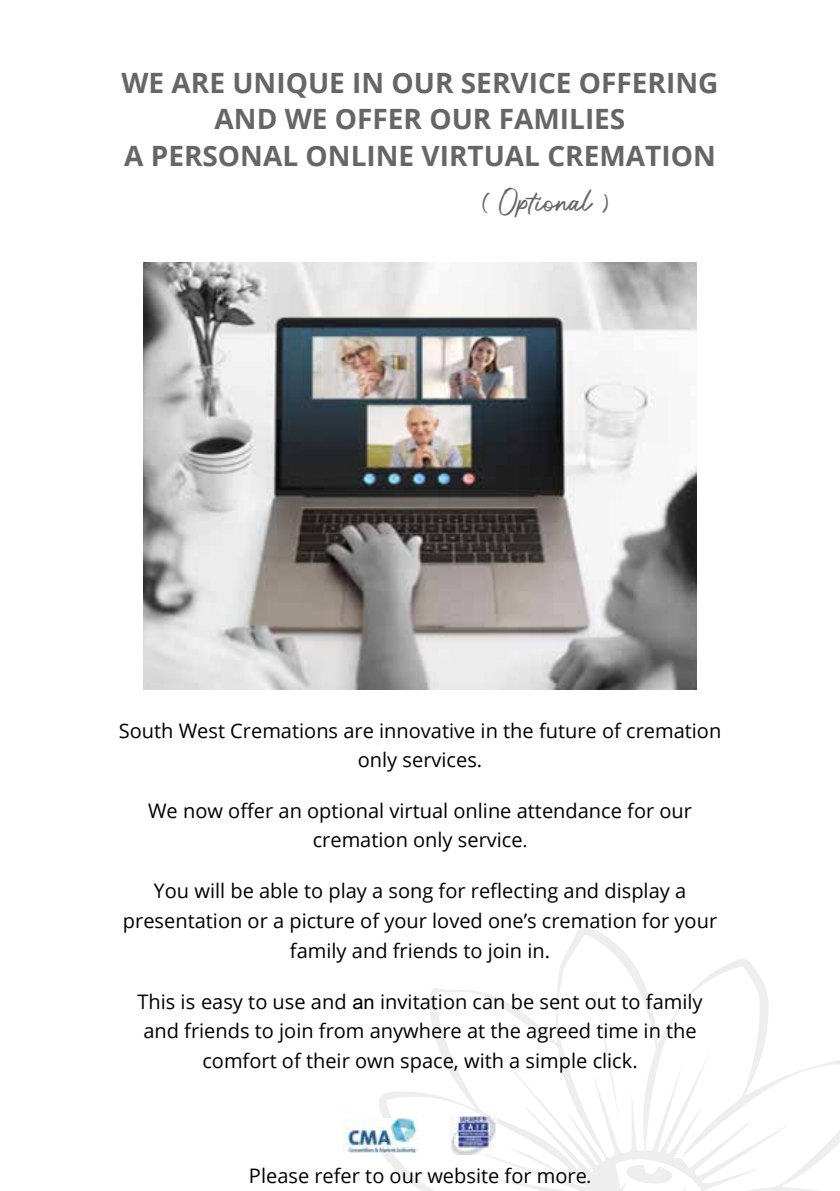
<style>
.page{position:relative;width:840px;height:1191px;background:#fff}
.page>*{position:absolute;margin:0;border:0;box-sizing:border-box;transform-origin:0 0}
.t1{font:italic 30px "Roustel";color:#666667}
.t2{font:700 28px/36px "Open Sans";color:#666667;text-align:center}
.t3{font:20px/29.4px "Open Sans";color:#000;text-align:center}
.s1{font-family:"Minion Pro"}
.s2{font-family:"Arial Narrow"}
.s3{font-family:"Arial Unicode MS"}
.s4{font-family:"Cambria"}
</style>
<div class="page">
<img style="left:144px;top:263px;width:552px;height:426px">
<svg style="left:375px;top:927px;width:464px;height:264px"></svg>
<svg style="left:597px;top:1010px;width:21px;height:109px"></svg>
<svg style="left:505px;top:1146px;width:64px;height:32px"></svg>
<svg style="left:624px;top:1164px;width:49px;height:22px"></svg>
<img style="left:343px;top:1118px;width:75px;height:34px">
<img style="left:450px;top:1116px;width:46px;height:39px">
<h2 class="t2" style="left:121px;top:65px;width:598px">WE ARE UNIQUE IN OUR SERVICE OFFERING<br>AND WE OFFER OUR FAMILIES<br>A PERSONAL ONLINE VIRTUAL CREMATION</h2>
<h1 class="t1" style="left:482px;top:177px;width:144px">(Optional)</h1>
<p class="t3" style="left:119px;top:715px;width:603px">South West Cremations are innovative in the future of cremation only services.</p>
<p class="t3" style="left:148px;top:795px;width:545px">We now offer an optional virtual online attendance for our cremation only service<span class="s1">.</span></p>
<p class="t3" style="left:123px;top:875px;width:595px;line-height:30px"><span class="s2">Y</span>ou will be able to play a song for reflecting and display a presentation or a picture of your loved one’s cremation for your family and friends to join in.</p>
<p class="t3" style="left:137px;top:986px;width:566px">This is easy to use and <span class="s3">an</span> invitation can be sent out to family and friends to join from anywhere at the agreed time in the comfort of their own space, with a simple click.</p>
<p class="t3" style="left:249px;top:1161px;width:343px">Please refer to our website for more<span class="s4">.</span></p>
</div>
